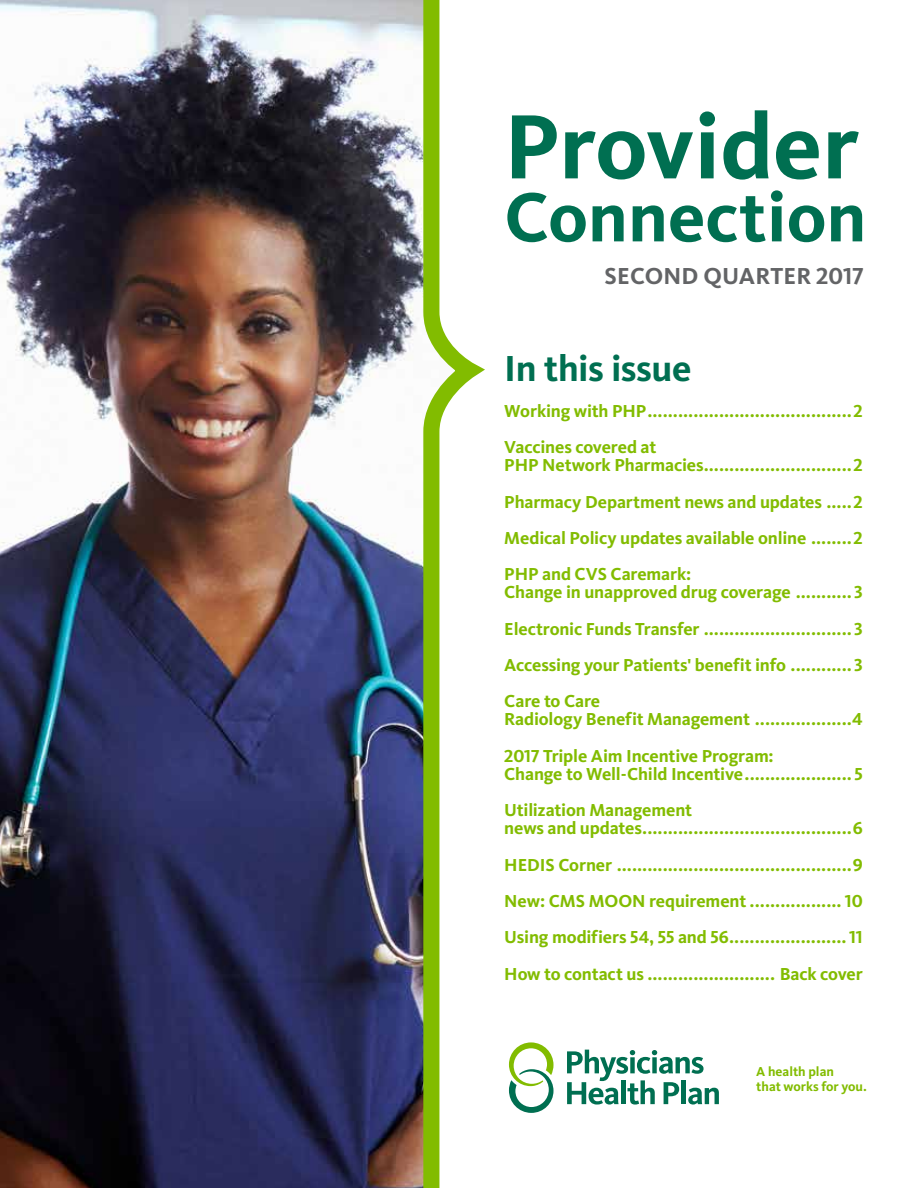
<style>
.page{position:relative;width:918px;height:1188px;background:#fff}
.page>*{position:absolute;margin:0;border:0;box-sizing:border-box;transform-origin:0 0}
.t1{font:700 94.5px "Kievit Pro";color:#006f51}
.t2{font:700 72px "Kievit Pro";color:#006f51}
.t3{font:700 37.5px "Kievit Pro";letter-spacing:-.015em;color:#006f51}
.t4{font:700 24px "Kievit Pro";letter-spacing:.005em;color:#636466}
.t5{font:700 18px/36.3px "Kievit Pro";letter-spacing:-.01em;color:#82bc00}
.t6{font:700 13.5px/15px "Kievit OT";color:#82bc00}
</style>
<div class="page">
<img style="left:0;top:0;width:415px;height:1188px">
<svg style="left:415px;top:0;width:70px;height:1188px"></svg>
<svg style="left:509px;top:1042px;width:45px;height:71px"></svg>
<svg style="left:567px;top:1050px;width:152px;height:55px"></svg>
<h1 class="t1" style="left:504px;top:90px;width:356px">Provider</h1>
<h2 class="t2" style="left:504px;top:174px;width:364px">Connection</h2>
<h3 class="t4" style="left:604px;top:262px;width:261px">SECOND QUARTER 2017</h3>
<h3 class="t3" style="left:504px;top:346px;width:189px">In this issue</h3>
<p class="t5" style="left:504px;top:393px;width:360px">Working with PHP........................................2<br>Vaccines covered at</p>
<p class="t5" style="left:504px;top:447px;width:360px;text-align:justify">PHP Network Pharmacies.............................2<br>Pharmacy Department news and updates .....2<br>Medical Policy updates available online ........2<br>PHP and CVS Caremark:</p>
<p class="t5" style="left:504px;top:574px;width:360px;text-align:justify">Change in unapproved drug coverage ...........3<br>Electronic Funds Transfer .............................3<br>Accessing your Patients' benefit info ............3<br>Care to Care</p>
<p class="t5" style="left:504px;top:701px;width:360px">Radiology Benefit Management ...................4<br>2017 Triple Aim Incentive Program:</p>
<p class="t5" style="left:504px;top:756px;width:360px">Change to Well-Child Incentive..................... 5<br>Utilization Management</p>
<p class="t5" style="left:504px;top:810px;width:360px;text-align:justify">news and updates.........................................6<br>HEDIS Corner ..............................................9<br>New: CMS MOON requirement .................. 10<br>Using modifiers 54, 55 and 56.......................11<br>How to contact us ......................... Back cover</p>
<p class="t6" style="left:756px;top:1063px;width:112px">A health plan<br>that works for you.</p>
</div>
